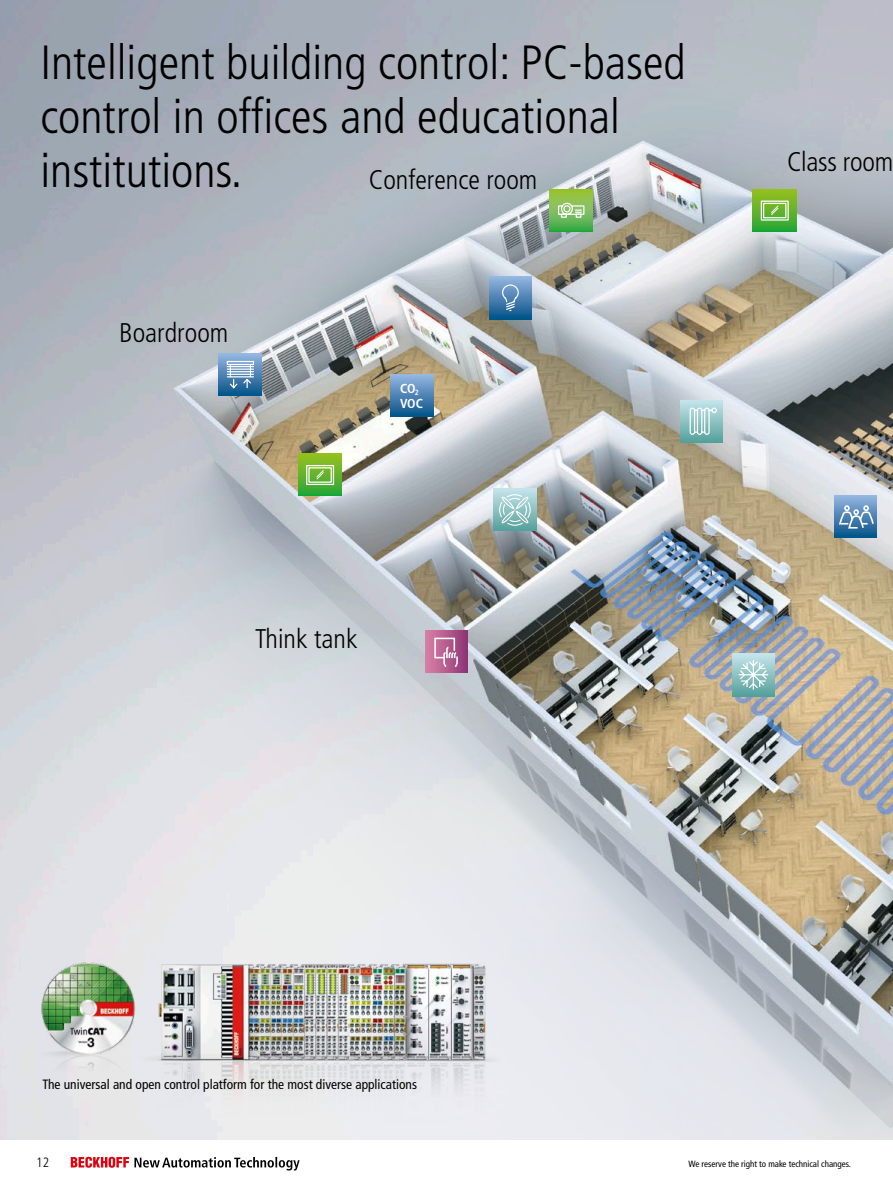
<style>
.page{position:relative;width:893px;height:1191px;background:#fff}
.page>*{position:absolute;margin:0;border:0;box-sizing:border-box;transform-origin:0 0}
.t1{font:300 condensed 48px/54px "Frutiger LT Pro";color:#000}
.t2{font:300 condensed 27px "Frutiger LT Pro";color:#000}
.t3{font:condensed 13.5px "Frutiger LT Pro";color:#000}
.t4{font:300 condensed 13.5px "Frutiger LT Pro";color:#000}
.t5{font:700 condensed 13.05px/15.6px "Frutiger LT Pro";color:#fff}
.t6{font:condensed 9px "Frutiger LT Pro";color:#000}
</style>
<div class="page">
<img style="left:0;top:4px;width:893px;height:1136px">
<svg style="left:550px;top:189px;width:42px;height:42px"></svg>
<svg style="left:557px;top:202px;width:28px;height:16px"></svg>
<div style="left:425px;top:630px;width:43px;height:42px;background:linear-gradient(to right,#da82a6,#8f3476)"></div>
<svg style="left:434px;top:637px;width:25px;height:32px"></svg>
<div style="left:298px;top:453px;width:44px;height:43px;background:linear-gradient(to bottom,#9ac01e,#28a639)"></div>
<svg style="left:305px;top:464px;width:30px;height:21px"></svg>
<img style="left:17px;top:854px;width:531px;height:286px">
<div style="left:494px;top:488px;width:42px;height:43px;background:linear-gradient(to bottom,#c7e6ed,#54a09a)"></div>
<svg style="left:499px;top:493px;width:32px;height:33px"></svg>
<div style="left:390px;top:374px;width:43px;height:43px;background:linear-gradient(to bottom,#98b6e2,#045288)"></div>
<div style="left:835px;top:495px;width:42px;height:42px;background:linear-gradient(to bottom,#98b6e2,#0a568b)"></div>
<svg style="left:838px;top:504px;width:37px;height:25px"></svg>
<div style="left:489px;top:276px;width:42px;height:43px;background:linear-gradient(to bottom,#98b6e2,#055288)"></div>
<svg style="left:501px;top:284px;width:18px;height:28px"></svg>
<div style="left:219px;top:353px;width:42px;height:43px;background:linear-gradient(to bottom,#9cb9e4,#055288)"></div>
<div style="left:227px;top:361px;width:27px;height:4px;border:1px solid #fff"></div>
<svg style="left:227px;top:364px;width:26px;height:25px"></svg>
<svg style="left:680px;top:400px;width:43px;height:42px"></svg>
<div style="left:704px;top:407px;width:6px;height:28px;border:1px solid #fff;border-radius:2px"></div>
<div style="left:697px;top:407px;width:5px;height:28px;border:1px solid #fff;border-radius:2px"></div>
<div style="left:690px;top:407px;width:5px;height:28px;border:1px solid #fff;border-radius:2px"></div>
<svg style="left:695px;top:407px;width:22px;height:6px"></svg>
<svg style="left:695px;top:431px;width:10px;height:2px"></svg>
<div style="left:732px;top:654px;width:43px;height:42px;background:linear-gradient(to bottom,#c6e4eb,#57a29d)"></div>
<svg style="left:737px;top:658px;width:32px;height:33px"></svg>
<div style="left:753px;top:189px;width:43px;height:42px;background:linear-gradient(to bottom,#9cc01e,#2ba737)"></div>
<svg style="left:760px;top:200px;width:29px;height:21px"></svg>
<svg style="left:71px;top:1156px;width:229px;height:14px"></svg>
<p class="t1" style="left:40px;top:35px;width:647px">Intelligent building control: PC-based control in offices and educational institutions.</p>
<p class="t2" style="left:369px;top:164px;width:170px">Conference room</p>
<p class="t2" style="left:119px;top:317px;width:111px">Boardroom</p>
<p class="t5" style="left:400px;top:380px;width:24px">CO<sub>2<br></sub>VOC</p>
<p class="t2" style="left:255px;top:623px;width:104px">Think tank</p>
<p class="t2" style="left:787px;top:146px;width:108px">Class room</p>
<p class="t3" style="left:43px;top:1076px;width:376px">The universal and open control platform for the most diverse applications</p>
<p class="t4" style="left:36px;top:1154px;width:15px">12</p>
<p class="t6" style="left:688px;top:1159px;width:164px">We reserve the right to make technical changes.</p>
</div>
